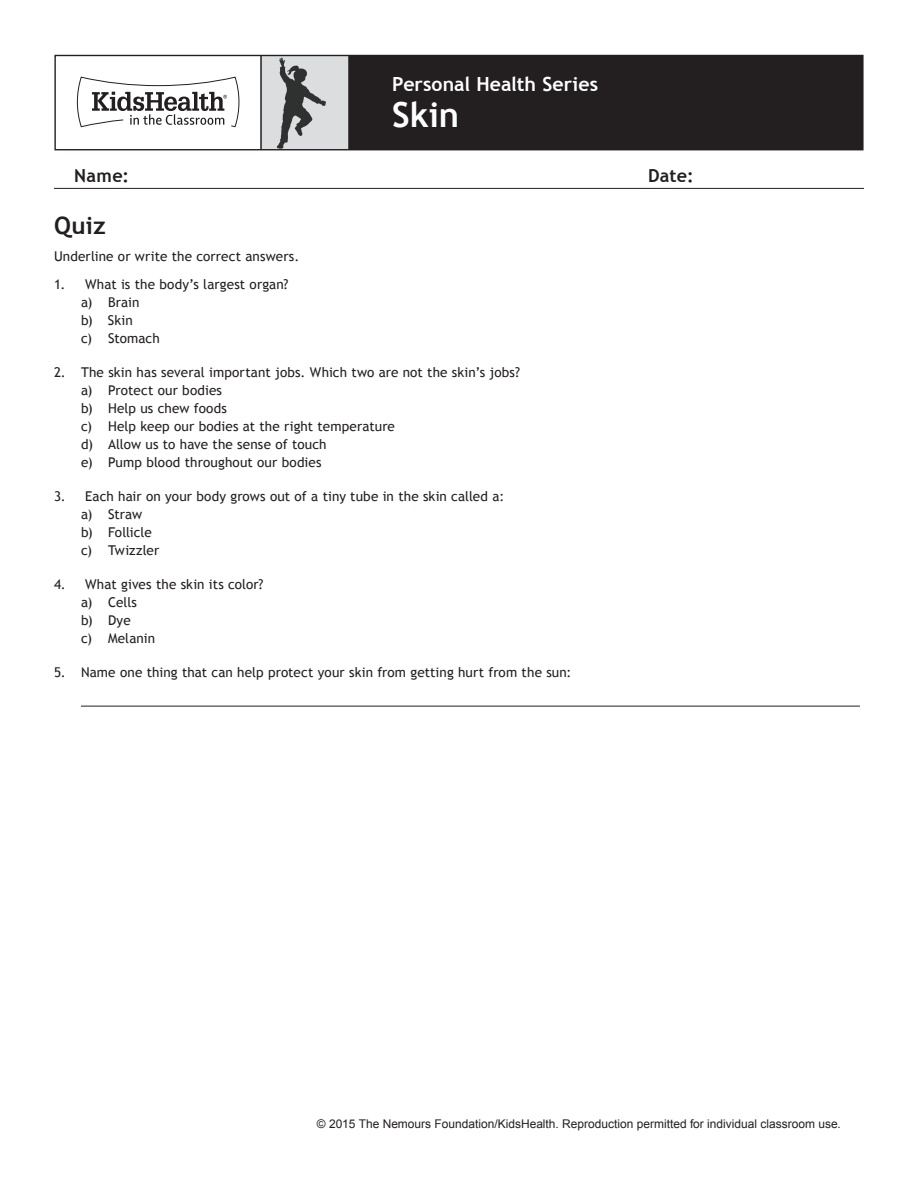
<style>
.page{position:relative;width:918px;height:1188px;background:#fff}
.page>*{position:absolute;margin:0;border:0;box-sizing:border-box;transform-origin:0 0}
.Handout_Header{font:700 34.5px "Trebuchet MS";color:#fff}
.Handout_Title{font:700 24px "Trebuchet MS";color:#231f20}
.Handout_Header-2{font:700 19.5px "Trebuchet MS";color:#fff}
.t1{font:700 18px "Trebuchet MS";letter-spacing:.015em;color:#231f20}
.Handout_Title-2{font:13.5px/18px "Trebuchet MS";letter-spacing:.01em;color:#231f20}
.t2{font:12px "Arial";color:#231f20}
</style>
<div class="page">
<div style="left:261px;top:55px;width:88px;height:95px;background:#dcdddf"></div>
<div style="left:349px;top:55px;width:513px;height:95px;background:#231f20"></div>
<svg style="left:76px;top:76px;width:164px;height:52px"></svg>
<hr style="left:348px;top:55px;width:2px;height:95px;background:#231f20">
<hr style="left:260px;top:55px;width:2px;height:95px;background:#231f20">
<div style="left:54px;top:55px;width:810px;height:95px;border:1px solid #231f20"></div>
<svg style="left:277px;top:57px;width:49px;height:91px"></svg>
<hr style="left:54px;top:188px;width:810px;height:1px;background:#231f20">
<hr style="left:81px;top:706px;width:779px;height:1px;background:#231f20">
<p class="Handout_Header-2" style="left:392px;top:71px;width:207px">Personal Health Series</p>
<p class="Handout_Header" style="left:392px;top:93px;width:69px">Skin</p>
<h3 class="t1" style="left:74px;top:164px;width:56px">Name:</h3>
<h3 class="t1" style="left:648px;top:164px;width:47px">Date:</h3>
<p class="Handout_Title" style="left:54px;top:210px;width:53px">Quiz</p>
<p class="Handout_Title-2" style="left:54px;top:248px;width:247px">Underline or write the correct answers.</p>
<p class="Handout_Title-2" style="left:81px;top:275px;width:209px;text-indent:-27px">1. What is the body’s largest organ? a) Brain<br>b) Skin<br>c) Stomach</p>
<p class="Handout_Title-2" style="left:81px;top:363px;width:441px;text-indent:-27px">2. The skin has several important jobs. Which two are not the skin’s jobs? a) Protect our bodies<br>b) Help us chew foods<br>c) Help keep our bodies at the right temperature<br>d) Allow us to have the sense of touch<br>e) Pump blood throughout our bodies</p>
<p class="Handout_Title-2" style="left:81px;top:487px;width:425px;text-indent:-27px">3. Each hair on your body grows out of a tiny tube in the skin called a: a) Straw<br>b) Follicle<br>c) Twizzler</p>
<p class="Handout_Title-2" style="left:81px;top:576px;width:184px;text-indent:-27px">4. What gives the skin its color? a) Cells<br>b) Dye<br>c) Melanin</p>
<p class="Handout_Title-2" style="left:54px;top:664px;width:519px">5. Name one thing that can help protect your skin from getting hurt from the sun:</p>
<p class="t2" style="left:317px;top:1116px;width:526px">© 2015 The Nemours Foundation/KidsHealth. Reproduction permitted for individual classroom use.</p>
</div>
